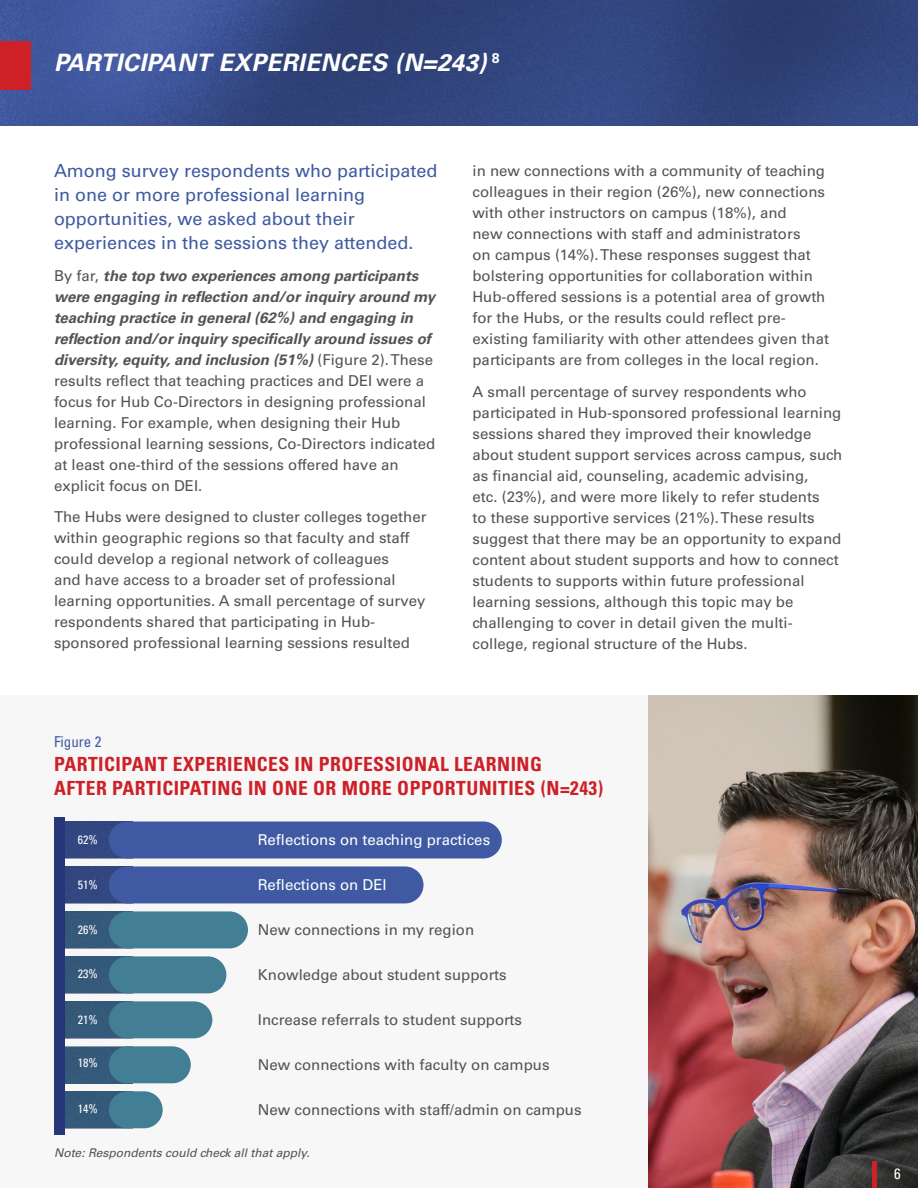
<style>
.page{position:relative;width:918px;height:1188px;background:#fff}
.page>*{position:absolute;margin:0;border:0;box-sizing:border-box;transform-origin:0 0}
.TOC_Belk{font:italic 700 24px "Univers LT Std";letter-spacing:.02em;color:#fff}
.t1{font:700 condensed 19.5px/24px "Univers LT Std";letter-spacing:.025em;color:#cd2027}
.t2{font:18px/24px "Univers LT Std";color:#3f5aa3}
.t3{font:15px/21px "Univers LT Std";color:#535353}
.t4{font:15px "Univers LT Std";color:#fff}
.t5{font:condensed 15px "Univers LT Std";color:#3f5aa3}
.t6{font:condensed 15px "Univers LT Std";color:#fff}
.t7{font:italic 12px "Univers LT Std";color:#535353}
.footnote_style{font:condensed 12px "Univers LT Std";color:#fff}
.s1{font-weight:700;font-style:italic}
</style>
<div class="page">
<div style="left:0;top:696px;width:648px;height:492px;background:#f8f7f7"></div>
<div style="left:65px;top:822px;width:58px;height:36px;background:#334781"></div>
<div style="left:65px;top:866px;width:58px;height:37px;background:#334781"></div>
<div style="left:65px;top:956px;width:58px;height:37px;background:#355979"></div>
<div style="left:65px;top:1047px;width:67px;height:37px;background:#355979"></div>
<div style="left:65px;top:1091px;width:58px;height:37px;background:#355979"></div>
<div style="left:54px;top:817px;width:11px;height:317px;background:#273579"></div>
<img style="left:0;top:0;width:918px;height:126px">
<div style="left:0;top:41px;width:30px;height:49px;background:#cd2027"></div>
<img style="left:649px;top:696px;width:269px;height:492px">
<div style="left:65px;top:911px;width:58px;height:37px;background:#355979"></div>
<div style="left:65px;top:1001px;width:58px;height:37px;background:#355979"></div>
<div style="left:109px;top:822px;width:393px;height:36px;background:#3f5aa3;border-radius:18px"></div>
<div style="left:109px;top:866px;width:315px;height:37px;background:#3f5aa3;border-radius:18px"></div>
<div style="left:109px;top:911px;width:139px;height:37px;background:#437f94;border-radius:18px"></div>
<div style="left:109px;top:956px;width:117px;height:37px;background:#437f94;border-radius:18px"></div>
<div style="left:109px;top:1001px;width:103px;height:37px;background:#437f94;border-radius:18px"></div>
<div style="left:109px;top:1046px;width:82px;height:37px;background:#437f94;border-radius:18px"></div>
<div style="left:109px;top:1091px;width:54px;height:37px;background:#437f94;border-radius:18px"></div>
<div style="left:872px;top:1161px;width:5px;height:27px;background:#cd2027"></div>
<p class="TOC_Belk" style="left:54px;top:49px;width:447px">PARTICIPANT EXPERIENCES (N=243) <sup>8</sup></p>
<p class="t2" style="left:54px;top:159px;width:385px">Among survey respondents who participated in one or more professional learning opportunities, we asked about their experiences in the sessions they attended.</p>
<p class="t3" style="left:54px;top:265px;width:383px">By far, <span class="s1">the top two experiences among participants were engaging in reflection and/or inquiry around my teaching practice in general (62%) and engaging in reflection and/or inquiry specifically around issues of diversity, equity, and inclusion (51%)</span> (Figure 2). These results reflect that teaching practices and DEI were a focus for Hub Co-Directors in designing professional learning. For example, when designing their Hub professional learning sessions, Co-Directors indicated at least one-third of the sessions offered have an explicit focus on DEI.</p>
<p class="t3" style="left:54px;top:507px;width:374px">The Hubs were designed to cluster colleges together within geographic regions so that faculty and staff could develop a regional network of colleagues<br>and have access to a broader set of professional learning opportunities. A small percentage of survey respondents shared that participating in Hub&shy;sponsored professional learning sessions resulted</p>
<p class="t5" style="left:54px;top:733px;width:49px">Figure 2</p>
<p class="t3" style="left:472px;top:161px;width:358px">in new connections with a community of teaching colleagues in their region (26%), new connections with other instructors on campus (18%), and<br>new connections with staff and administrators<br>on campus (14%). These responses suggest that bolstering opportunities for collaboration within Hub-offered sessions is a potential area of growth for the Hubs, or the results could reflect pre&shy;existing familiarity with other attendees given that participants are from colleges in the local region.</p>
<p class="t3" style="left:472px;top:381px;width:371px">A small percentage of survey respondents who participated in Hub-sponsored professional learning sessions shared they improved their knowledge about student support services across campus, such as financial aid, counseling, academic advising,<br>etc. (23%), and were more likely to refer students<br>to these supportive services (21%). These results suggest that there may be an opportunity to expand content about student supports and how to connect students to supports within future professional learning sessions, although this topic may be challenging to cover in detail given the multi&shy;college, regional structure of the Hubs.</p>
<p class="t1" style="left:54px;top:752px;width:551px">PARTICIPANT EXPERIENCES IN PROFESSIONAL LEARNING<br>AFTER PARTICIPATING IN ONE OR MORE OPPORTUNITIES (N=243)</p>
<p class="footnote_style" style="left:78px;top:832px;width:22px">62%</p>
<p class="footnote_style" style="left:78px;top:877px;width:22px">51%</p>
<p class="footnote_style" style="left:78px;top:922px;width:22px">26%</p>
<p class="footnote_style" style="left:78px;top:967px;width:22px">23%</p>
<p class="footnote_style" style="left:78px;top:1012px;width:22px">21%</p>
<p class="footnote_style" style="left:78px;top:1056px;width:22px">18%</p>
<p class="footnote_style" style="left:78px;top:1101px;width:22px">14%</p>
<p class="t4" style="left:258px;top:831px;width:234px">Reflections on teaching practices</p>
<p class="t4" style="left:258px;top:876px;width:130px">Reflections on DEI</p>
<p class="t3" style="left:258px;top:920px;width:218px">New connections in my region</p>
<p class="t3" style="left:258px;top:965px;width:250px">Knowledge about student supports</p>
<p class="t3" style="left:258px;top:1010px;width:266px">Increase referrals to student supports</p>
<p class="t3" style="left:258px;top:1055px;width:293px">New connections with faculty on campus</p>
<p class="t3" style="left:258px;top:1099px;width:325px">New connections with staff/admin on campus</p>
<p class="t7" style="left:54px;top:1145px;width:257px">Note: Respondents could check all that apply.</p>
<p class="t6" style="left:894px;top:1164px;width:8px">6</p>
</div>
